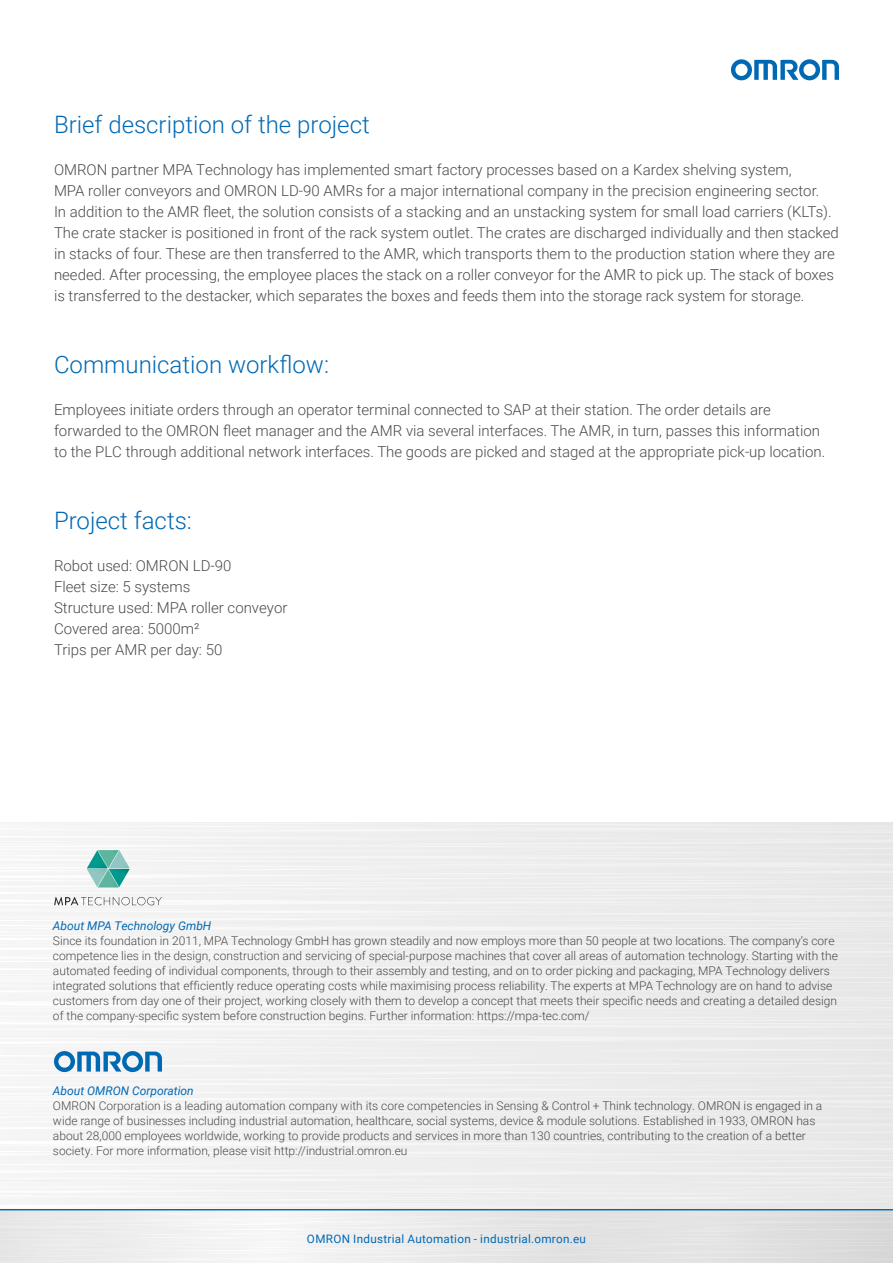
<style>
.page{position:relative;width:893px;height:1263px;background:#fff}
.page>*{position:absolute;margin:0;border:0;box-sizing:border-box;transform-origin:0 0}
.t1{font:300 24px "Roboto";color:#0069b4}
.t2{font:300 15px/21px "Roboto";color:#4a4a49}
.t3{font:300 12px/15px "Roboto";color:#4a4a49}
.t4{font:italic 12px "Roboto";color:#0069b4}
.t5{font:11.7px "Roboto";letter-spacing:.025em;color:#0069b4}
</style>
<div class="page">
<div style="left:0;top:823px;width:893px;height:386px;background:#efefef"></div>
<svg style="left:0;top:887px;width:232px;height:25px"></svg>
<svg style="left:731px;top:59px;width:108px;height:21px"></svg>
<svg style="left:0;top:1210px;width:893px;height:53px"></svg>
<hr style="left:0;top:1209px;width:893px;height:1px;background:#0069b4">
<svg style="left:54px;top:1051px;width:108px;height:21px"></svg>
<svg style="left:0;top:826px;width:232px;height:61px"></svg>
<svg style="left:54px;top:897px;width:108px;height:8px"></svg>
<h1 class="t1" style="left:54px;top:108px;width:317px">Brief description of the project</h1>
<p class="t2" style="left:54px;top:159px;width:786px">OMRON partner MPA Technology has implemented smart factory processes based on a Kardex shelving system,<br>MPA roller conveyors and OMRON LD-90 AMRs for a major international company in the precision engineering sector.<br>In addition to the AMR fleet, the solution consists of a stacking and an unstacking system for small load carriers (KLTs).<br>The crate stacker is positioned in front of the rack system outlet. The crates are discharged individually and then stacked in stacks of four. These are then transferred to the AMR, which transports them to the production station where they are needed. After processing, the employee places the stack on a roller conveyor for the AMR to pick up. The stack of boxes is transferred to the destacker, which separates the boxes and feeds them into the storage rack system for storage.</p>
<h1 class="t1" style="left:54px;top:348px;width:277px">Communication workflow:</h1>
<p class="t2" style="left:54px;top:399px;width:773px">Employees initiate orders through an operator terminal connected to SAP at their station. The order details are forwarded to the OMRON fleet manager and the AMR via several interfaces. The AMR, in turn, passes this information to the PLC through additional network interfaces. The goods are picked and staged at the appropriate pick-up location.</p>
<h1 class="t1" style="left:54px;top:504px;width:139px">Project facts:</h1>
<p class="t2" style="left:54px;top:555px;width:235px">Robot used: OMRON LD-90<br>Fleet size: 5 systems<br>Structure used: MPA roller conveyor<br>Covered area: 5000m²<br>Trips per AMR per day: 50</p>
<p class="t4" style="left:53px;top:917px;width:160px">About MPA Technology GmbH</p>
<p class="t3" style="left:53px;top:933px;width:786px">Since its foundation in 2011, MPA Technology GmbH has grown steadily and now employs more than 50 people at two locations. The company’s core competence lies in the design, construction and servicing of special-purpose machines that cover all areas of automation technology. Starting with the automated feeding of individual components, through to their assembly and testing, and on to order picking and packaging, MPA Technology delivers integrated solutions that efficiently reduce operating costs while maximising process reliability. The experts at MPA Technology are on hand to advise customers from day one of their project, working closely with them to develop a concept that meets their specific needs and creating a detailed design of the company-specific system before construction begins. Further information: https://mpa-tec.com/</p>
<p class="t4" style="left:53px;top:1082px;width:142px">About OMRON Corporation</p>
<p class="t3" style="left:53px;top:1098px;width:771px">OMRON Corporation is a leading automation company with its core competencies in Sensing &amp; Control + Think technology. OMRON is engaged in a wide range of businesses including industrial automation, healthcare, social systems, device &amp; module solutions. Established in 1933, OMRON has about 28,000 employees worldwide, working to provide products and services in more than 130 countries, contributing to the creation of a better society. For more information, please visit http://industrial.omron.eu</p>
<p class="t5" style="left:307px;top:1230px;width:281px">OMRON Industrial Automation - industrial.omron.eu</p>
</div>
